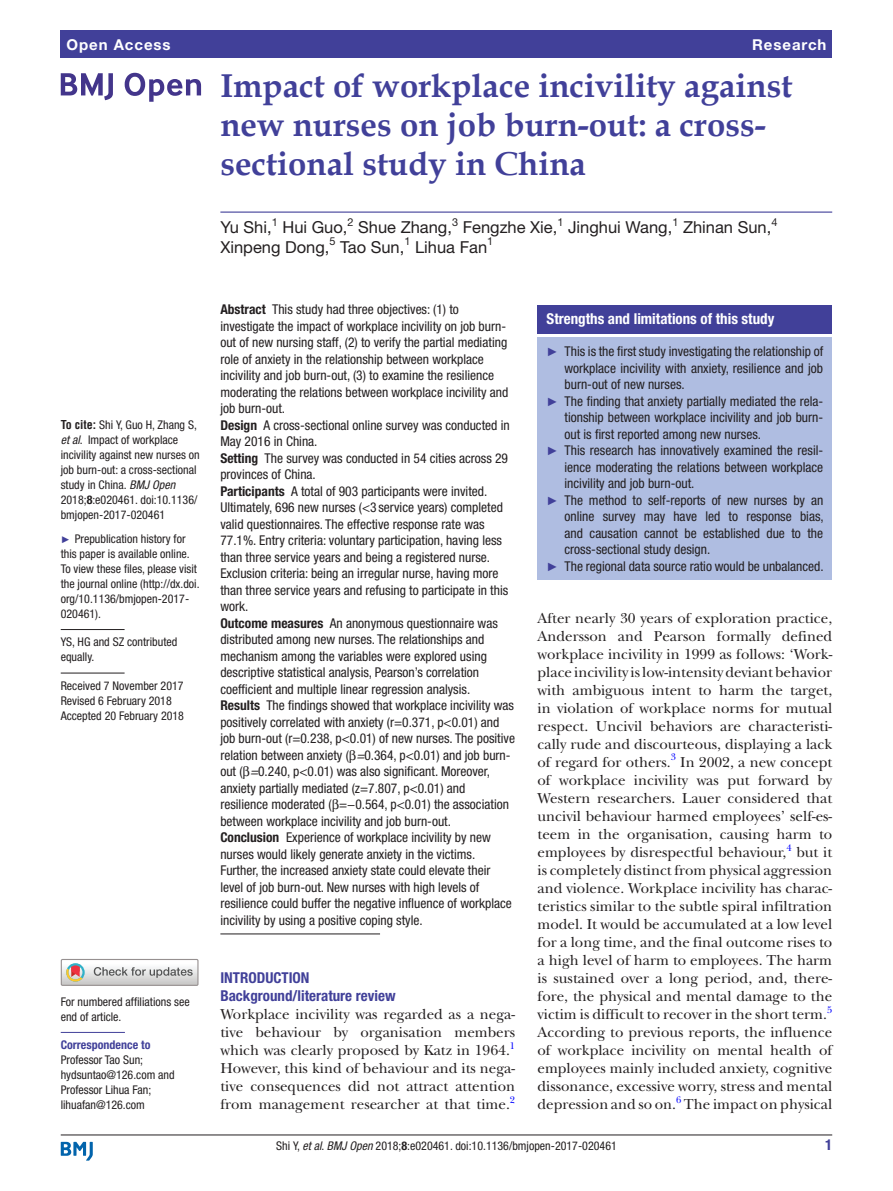
<style>
.page{position:relative;width:893px;height:1191px;background:#fff}
.page>*{position:absolute;margin:0;border:0;box-sizing:border-box;transform-origin:0 0}
.t1{font:700 33px/39px "Book Antiqua";color:#414099}
.t2{font:16.5px "Helvetica Neue LT Std";color:#231f20}
.t3{font:15px/18px "New Baskerville";color:#231f20;text-align:justify}
.t4{font:700 condensed 15px/18px "Helvetica Neue LT Std";color:#414099}
.t5{font:700 condensed 15px "Helvetica Neue LT Std";color:#fff}
.t6{font:700 15px "Helvetica Neue LT Std";letter-spacing:.065em;color:#fff}
.t7{font:condensed 13.5px/16.5px "Helvetica Neue LT Std";color:#231f20}
.t8{font:condensed 12px/15px "Helvetica Neue LT Std";color:#231f20}
.t9{font:700 condensed 12px "Helvetica Neue LT Std";color:#414099}
.t10{font:10.95px "Helvetica Neue LT Std";color:#231f20}
.t11{font:9.9px "New Baskerville";color:#00f}
.s1{font-family:"Helvetica LT Std";font-weight:700}
.s2{font-style:italic}
.s3{font-weight:700}
.s4{font-family:"Arial";font-stretch:normal;font-size:9.75px;color:#414099}
.s5{font-family:"Arial";font-stretch:normal;font-size:12px;color:#414099}
</style>
<div class="page">
<hr style="left:61px;top:1134px;width:771px;height:1px;background:#231f20">
<svg style="left:61px;top:1141px;width:32px;height:19px"></svg>
<div style="left:61px;top:31px;width:771px;height:27px;background:#414099"></div>
<hr style="left:220px;top:211px;width:612px;height:2px;background:#414099">
<hr style="left:61px;top:629px;width:64px;height:1px;background:#231f20">
<hr style="left:61px;top:672px;width:64px;height:1px;background:#231f20">
<hr style="left:61px;top:1032px;width:64px;height:1px;background:#414099">
<svg style="left:61px;top:73px;width:52px;height:27px"></svg>
<svg style="left:125px;top:73px;width:76px;height:29px"></svg>
<div style="left:61px;top:959px;width:138px;height:27px;border:1px solid #969090"></div>
<svg style="left:61px;top:959px;width:137px;height:26px"></svg>
<hr style="left:220px;top:933px;width:160px;height:1px;background:#231f20">
<div style="left:538px;top:305px;width:294px;height:28px;background:#414099"></div>
<div style="left:538px;top:337px;width:294px;height:243px;background:#afbde1"></div>
<p class="t6" style="left:66px;top:35px;width:106px">Open Access</p>
<p class="t8" style="left:61px;top:417px;width:140px"><span class="s1">To cite:</span> Shi Y, Guo H, Zhang S, <span class="s2">et al</span>. Impact of workplace incivility against new nurses on job burn-out: a cross-sectional study in China. <span class="s2">BMJ Open<br></span>2018;<span class="s3">8</span>:e020461. doi:10.1136/ bmjopen-2017-020461</p>
<p class="t8" style="left:61px;top:531px;width:140px"><span class="s4">►</span> Prepublication history for this paper is available online.<br>To view these files, please visit the journal online (http://dx.doi. org/10.1136/bmjopen-2017-<br>020461).</p>
<p class="t8" style="left:61px;top:634px;width:118px">YS, HG and SZ contributed equally.</p>
<p class="t8" style="left:61px;top:678px;width:125px">Received 7 November 2017<br>Revised 6 February 2018<br>Accepted 20 February 2018</p>
<p class="t8" style="left:61px;top:994px;width:130px">For numbered affiliations see end of article.</p>
<p class="t9" style="left:61px;top:1037px;width:91px">Correspondence to</p>
<p class="t8" style="left:61px;top:1052px;width:115px">Professor Tao Sun; hydsuntao@126.com and<br>Professor Lihua Fan; lihuafan@126.com</p>
<p class="t6" style="left:752px;top:35px;width:76px">Research</p>
<h1 class="t1" style="left:220px;top:66px;width:573px">Impact of workplace incivility against new nurses on job burn-out: a cross&shy;sectional study in China</h1>
<p class="t2" style="left:220px;top:218px;width:53px">Yu Shi,</p>
<p class="t10" style="left:272px;top:215px;width:8px">1</p>
<p class="t2" style="left:282px;top:218px;width:67px">Hui Guo,</p>
<p class="t10" style="left:347px;top:215px;width:8px">2</p>
<p class="t2" style="left:358px;top:218px;width:95px">Shue Zhang,</p>
<p class="t10" style="left:452px;top:215px;width:8px">3</p>
<p class="t2" style="left:463px;top:218px;width:96px">Fengzhe Xie,</p>
<p class="t10" style="left:557px;top:215px;width:8px">1</p>
<p class="t2" style="left:568px;top:218px;width:106px">Jinghui Wang,</p>
<p class="t10" style="left:672px;top:215px;width:8px">1</p>
<p class="t2" style="left:683px;top:218px;width:90px">Zhinan Sun,</p>
<p class="t10" style="left:771px;top:215px;width:8px">4</p>
<p class="t2" style="left:220px;top:237px;width:111px">Xinpeng Dong,</p>
<p class="t10" style="left:329px;top:235px;width:8px">5</p>
<p class="t2" style="left:340px;top:237px;width:66px">Tao Sun,</p>
<p class="t10" style="left:404px;top:235px;width:8px">1</p>
<p class="t2" style="left:415px;top:237px;width:74px">Lihua Fan</p>
<p class="t10" style="left:487px;top:235px;width:8px">1</p>
<p class="t7" style="left:220px;top:301px;width:296px"><span class="s3">Abstract</span> This study had three objectives: (1) to investigate the impact of workplace incivility on job burn&shy;out of new nursing staff, (2) to verify the partial mediating role of anxiety in the relationship between workplace incivility and job burn-out, (3) to examine the resilience moderating the relations between workplace incivility and job burn-out.<br><span class="s3">Design</span> A cross-sectional online survey was conducted in May 2016 in China.<br><span class="s3">Setting</span> The survey was conducted in 54 cities across 29 provinces of China.<br><span class="s3">Participants</span> A total of 903 participants were invited.<br>Ultimately, 696 new nurses (&lt;3 service years) completed valid questionnaires. The effective response rate was 77.1%. Entry criteria: voluntary participation, having less than three service years and being a registered nurse.<br>Exclusion criteria: being an irregular nurse, having more than three service years and refusing to participate in this work.<br><span class="s3">Outcome measures</span> An anonymous questionnaire was distributed among new nurses. The relationships and mechanism among the variables were explored using descriptive statistical analysis, Pearson’s correlation coefficient and multiple linear regression analysis.<br><span class="s3">Results</span> The findings showed that workplace incivility was positively correlated with anxiety (r=0.371, p&lt;0.01) and job burn-out (r=0.238, p&lt;0.01) of new nurses. The positive relation between anxiety ( <span class="s2">=</span>0.364, p&lt;0.01) and job burn&shy;out ( <span class="s2">=</span>0.240, p&lt;0.01) was also significant. Moreover, anxiety partially mediated (z=7.807, p&lt;0.01) and resilience moderated ( =−0.564, p&lt;0.01) the association between workplace incivility and job burn-out.<br><span class="s3">Conclusion</span> Experience of workplace incivility by new nurses would likely generate anxiety in the victims.<br>Further, the increased anxiety state could elevate their level of job burn-out. New nurses with high levels of resilience could buffer the negative influence of workplace incivility by using a positive coping style.</p>
<p class="t4" style="left:220px;top:968px;width:177px">Introduction<br>Background/literature review</p>
<p class="t3" style="left:220px;top:1005px;width:296px">Workplace incivility was regarded as a nega&shy;tive behaviour by organisation members which was clearly proposed by Katz in 1964.</p>
<p class="t11" style="left:510px;top:1039px;width:7px">1</p>
<p class="t3" style="left:220px;top:1059px;width:296px">However, this kind of behaviour and its nega&shy;tive consequences did not attract attention from management researcher at that time.<sup>2</sup></p>
<p class="t5" style="left:547px;top:310px;width:229px">Strengths and limitations of this study</p>
<p class="t7" style="left:547px;top:343px;width:278px"><span class="s5">►</span> This is the first study investigating the relationship of</p>
<p class="t7" style="left:565px;top:359px;width:260px">workplace incivility with anxiety, resilience and job</p>
<p class="t7" style="left:565px;top:376px;width:122px">burn-out of new nurses.</p>
<p class="t7" style="left:547px;top:392px;width:278px"><span class="s5">►</span> The finding that anxiety partially mediated the rela-</p>
<p class="t7" style="left:565px;top:409px;width:260px">tionship between workplace incivility and job burn-</p>
<p class="t7" style="left:565px;top:425px;width:198px">out is first reported among new nurses.</p>
<p class="t7" style="left:547px;top:442px;width:278px"><span class="s5">►</span> This research has innovatively examined the resil-</p>
<p class="t7" style="left:565px;top:458px;width:260px">ience moderating the relations between workplace</p>
<p class="t7" style="left:565px;top:475px;width:131px">incivility and job burn-out.</p>
<p class="t7" style="left:547px;top:491px;width:278px"><span class="s5">►</span> The method to self-reports of new nurses by an</p>
<p class="t7" style="left:565px;top:508px;width:261px">online survey may have led to response bias,</p>
<p class="t7" style="left:565px;top:524px;width:260px">and causation cannot be established due to the</p>
<p class="t7" style="left:565px;top:541px;width:147px">cross-sectional study design.</p>
<p class="t7" style="left:547px;top:557px;width:279px"><span class="s5">►</span> The regional data source ratio would be unbalanced.</p>
<p class="t3" style="left:538px;top:609px;width:296px">After nearly 30 years of exploration practice, Andersson and Pearson formally defined workplace incivility in 1999 as follows: ‘Work&shy;place incivility is low-intensity deviant behavior with ambiguous intent to harm the target, in violation of workplace norms for mutual respect. Uncivil behaviors are characteristi&shy;cally rude and discourteous, displaying a lack of regard for others.</p>
<p class="t11" style="left:671px;top:751px;width:7px">3</p>
<p class="t3" style="left:538px;top:753px;width:296px;text-indent:143px">In 2002, a new concept of workplace incivility was put forward by Western researchers. Lauer considered that uncivil behaviour harmed employees’ self-es&shy;teem in the organisation, causing harm to employees by disrespectful behaviour,</p>
<p class="t11" style="left:786px;top:841px;width:7px">4</p>
<p class="t3" style="left:538px;top:843px;width:296px;text-indent:259px">but it is completely distinct from physical aggression and violence. Workplace incivility has charac&shy;teristics similar to the subtle spiral infiltration model. It would be accumulated at a low level for a long time, and the final outcome rises to a high level of harm to employees. The harm is sustained over a long period, and, there&shy;fore, the physical and mental damage to the victim is difficult to recover in the short term.<sup>5<br></sup>According to previous reports, the influence of workplace incivility on mental health of employees mainly included anxiety, cognitive dissonance, excessive worry, stress and mental depression and so on.<sup>6</sup> The impact on physical</p>
<p class="t8" style="left:276px;top:1137px;width:342px">Shi Y, <span class="s2">et al</span>. <span class="s2">BMJ Open</span> 2018;<span class="s3">8</span>:e020461. doi:10.1136/bmjopen-2017-020461</p>
<p class="t4" style="left:825px;top:1135px;width:9px">1</p>
</div>
